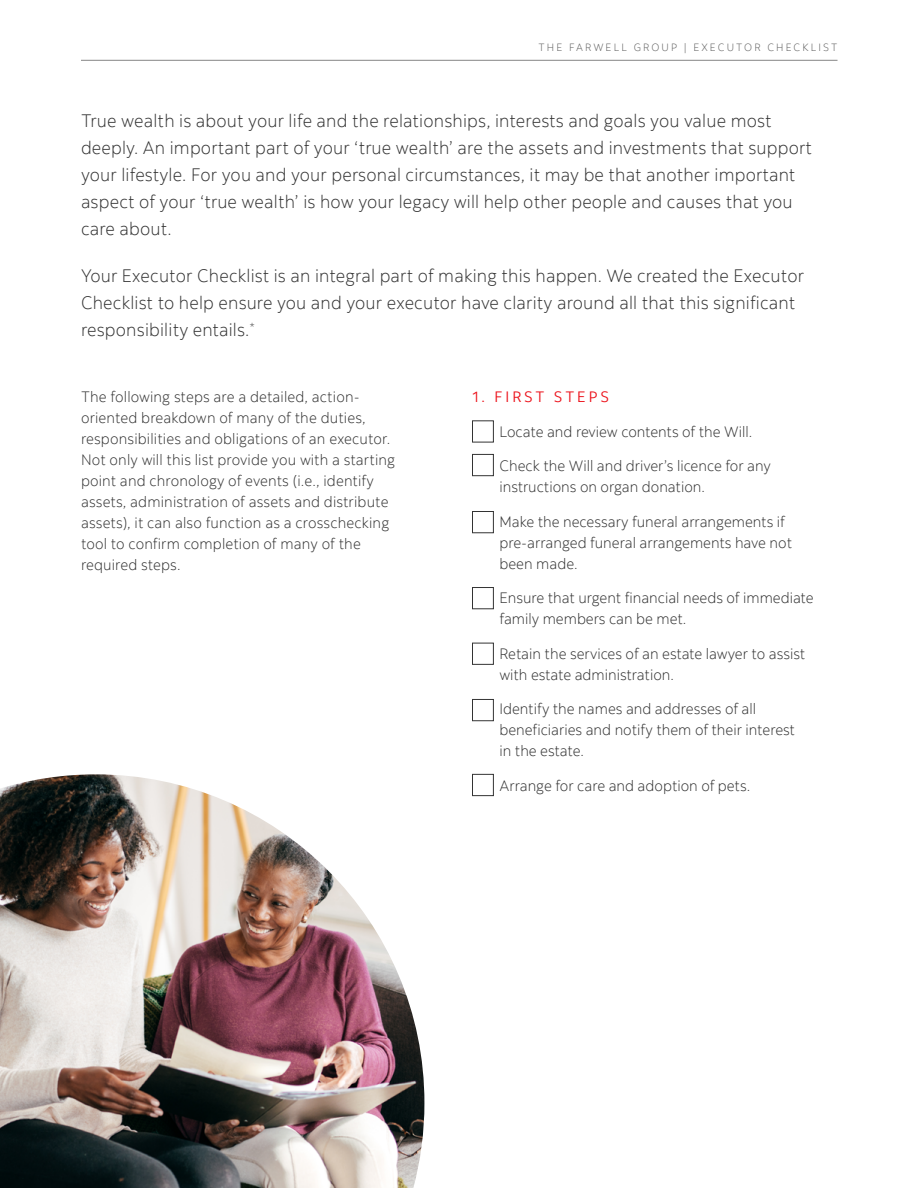
<style>
.page{position:relative;width:918px;height:1188px;background:#fff}
.page>*{position:absolute;margin:0;border:0;box-sizing:border-box;transform-origin:0 0}
.t1{font:300 18px/27px "Scotia";letter-spacing:.01em;color:#333}
.t2{font:300 15px/21px "Scotia";color:#333}
.t3{font:15px "Scotia";letter-spacing:.195em;color:#ec111a}
.t4{font:300 10.5px "Scotia";letter-spacing:.2em;color:#5c5c5c}
</style>
<div class="page">
<hr style="left:81px;top:60px;width:757px;height:1px;background:#858585">
<img style="left:0;top:774px;width:424px;height:414px">
<div style="left:472px;top:420px;width:22px;height:22px;border:1px solid #333"></div>
<div style="left:472px;top:454px;width:22px;height:22px;border:1px solid #333"></div>
<div style="left:472px;top:511px;width:22px;height:22px;border:1px solid #333"></div>
<div style="left:472px;top:587px;width:22px;height:22px;border:1px solid #333"></div>
<div style="left:472px;top:643px;width:22px;height:22px;border:1px solid #333"></div>
<div style="left:472px;top:699px;width:22px;height:22px;border:1px solid #333"></div>
<div style="left:472px;top:774px;width:22px;height:22px;border:1px solid #333"></div>
<p class="t4" style="left:539px;top:41px;width:300px">THE FARWELL GROUP | EXECUTOR CHECKLIST</p>
<p class="t1" style="left:81px;top:107px;width:733px">True wealth is about your life and the relationships, interests and goals you value most deeply. An important part of your ‘true wealth’ are the assets and investments that support your lifestyle. For you and your personal circumstances, it may be that another important aspect of your ‘true wealth’ is how your legacy will help other people and causes that you care about.</p>
<p class="t1" style="left:81px;top:262px;width:725px">Your Executor Checklist is an integral part of making this happen. We created the Executor<br>Checklist to help ensure you and your executor have clarity around all that this significant responsibility entails.<sup>*</sup></p>
<p class="t2" style="left:81px;top:387px;width:316px">The following steps are a detailed, action&shy;oriented breakdown of many of the duties, responsibilities and obligations of an executor.<br>Not only will this list provide you with a starting point and chronology of events (i.e., identify assets, administration of assets and distribute assets), it can also function as a crosschecking tool to confirm completion of many of the required steps.</p>
<p class="t3" style="left:472px;top:388px;width:138px">1. FIRST STEPS</p>
<p class="t2" style="left:500px;top:421px;width:254px">Locate and review contents of the Will.</p>
<p class="t2" style="left:500px;top:456px;width:273px">Check the Will and driver’s licence for any instructions on organ donation.</p>
<p class="t2" style="left:500px;top:511px;width:294px">Make the necessary funeral arrangements if pre-arranged funeral arrangements have not been made.</p>
<p class="t2" style="left:500px;top:588px;width:316px">Ensure that urgent financial needs of immediate family members can be met.</p>
<p class="t2" style="left:500px;top:643px;width:307px">Retain the services of an estate lawyer to assist with estate administration.</p>
<p class="t2" style="left:500px;top:699px;width:297px">Identify the names and addresses of all beneficiaries and notify them of their interest in the estate.</p>
<p class="t2" style="left:500px;top:775px;width:252px">Arrange for care and adoption of pets.</p>
</div>
